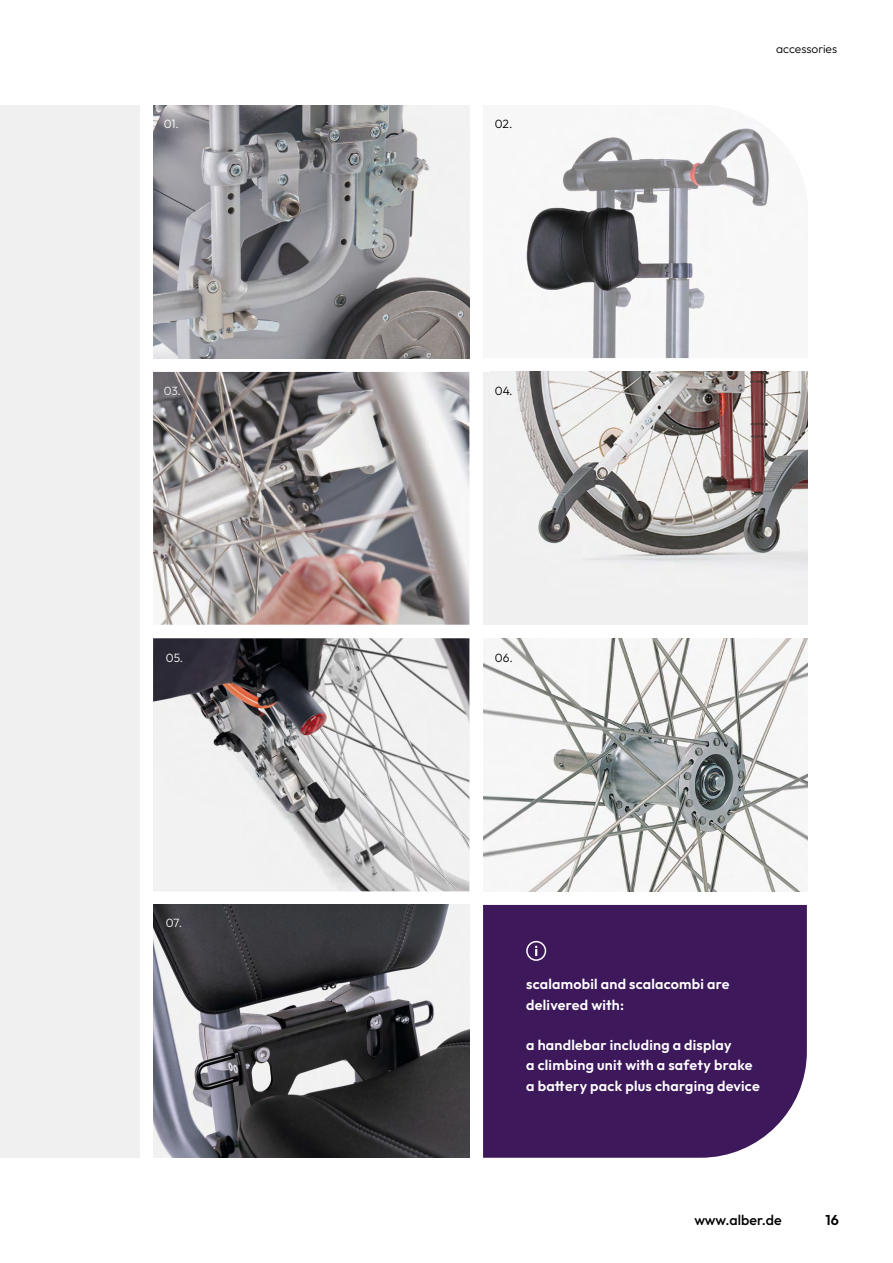
<style>
.page{position:relative;width:893px;height:1263px;background:#fff}
.page>*{position:absolute;margin:0;border:0;box-sizing:border-box;transform-origin:0 0}
.t1{font:600 14.25px/20.2px "Outfit";letter-spacing:.015em;color:#fff}
.t2{font:500 14.25px "Outfit";color:#000}
.t3{font:600 14.25px "Outfit";color:#000}
.t4{font:300 12px "Outfit";color:#000}
.t5{font:300 12px "Outfit";color:#fff}
.t6{font:300 12px "Outfit";color:#f0f0f0}
</style>
<div class="page">
<img style="left:153px;top:372px;width:316px;height:253px">
<img style="left:153px;top:905px;width:316px;height:253px">
<img style="left:483px;top:638px;width:325px;height:253px">
<div style="left:483px;top:372px;width:325px;height:253px;background:#f0f0f0"></div>
<img style="left:516px;top:372px;width:292px;height:190px">
<img style="left:153px;top:105px;width:316px;height:253px">
<img style="left:153px;top:638px;width:316px;height:253px">
<img style="left:526px;top:128px;width:243px;height:230px">
<div style="left:483px;top:905px;width:324px;height:253px;background:#3d195b"></div>
<div style="left:0;top:105px;width:139px;height:1053px;background:#f0f0f0"></div>
<svg style="left:535px;top:946px;width:2px;height:10px"></svg>
<div style="left:526px;top:941px;width:20px;height:20px;border:2px solid #fff;border-radius:50%"></div>
<p class="t4" style="left:776px;top:41px;width:62px">accessories</p>
<p class="t5" style="left:164px;top:116px;width:17px">01.</p>
<p class="t4" style="left:495px;top:116px;width:19px">02.</p>
<p class="t6" style="left:164px;top:383px;width:19px">03.</p>
<p class="t4" style="left:495px;top:383px;width:19px">04.</p>
<p class="t5" style="left:166px;top:650px;width:19px">05.</p>
<p class="t4" style="left:495px;top:650px;width:20px">06.</p>
<p class="t5" style="left:166px;top:916px;width:18px">07.</p>
<p class="t1" style="left:526px;top:975px;width:205px">scalamobil and scalacombi are delivered with:</p>
<p class="t1" style="left:526px;top:1035px;width:235px">a handlebar including a display<br>a climbing unit with a safety brake a battery pack plus charging device</p>
<p class="t2" style="left:694px;top:1210px;width:89px">www.alber.de</p>
<p class="t3" style="left:825px;top:1210px;width:15px">16</p>
</div>
